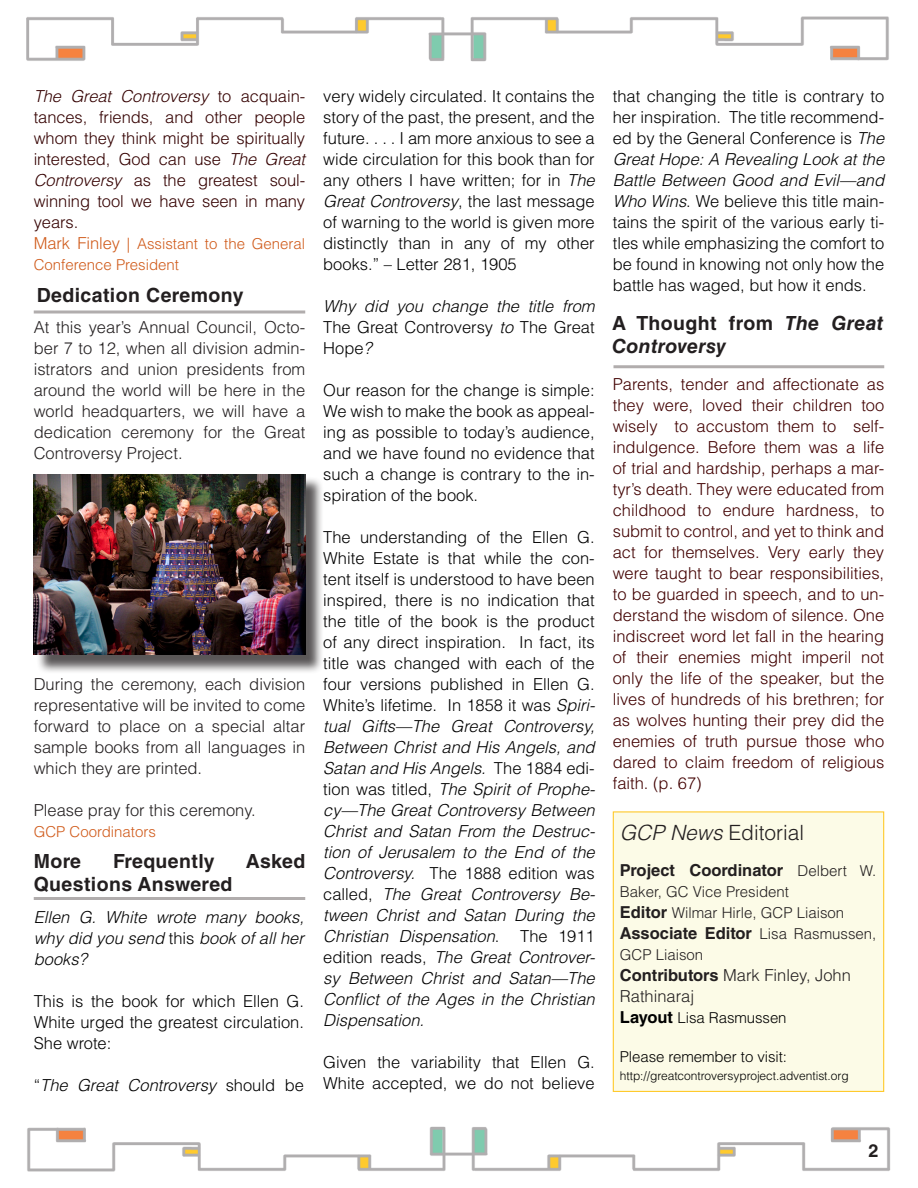
<style>
.page{position:relative;width:918px;height:1188px;background:#fff}
.page>*{position:absolute;margin:0;border:0;box-sizing:border-box;transform-origin:0 0}
.t1{font:300 21px "Helvetica LT Std";color:#231f20}
.t2{font:700 19.5px "Helvetica LT Std";letter-spacing:.02em;color:#231f20}
.t3{font:italic 700 19.5px/23.4px "Helvetica LT Std";letter-spacing:.02em;color:#231f20}
.t4{font:700 18px "Helvetica LT Std";color:#231f20}
.t5{font:300 16.5px/21px "Helvetica LT Std";color:#000;text-align:justify}
.t6{font:300 16.5px/21px "Helvetica LT Std";color:#410000;text-align:justify}
.t7{font:300 16.5px/21px "Helvetica LT Std";color:#231f20;text-align:justify}
.t8{font:italic 300 16.5px/21px "Helvetica LT Std";color:#000;text-align:justify}
.t9{font:300 16.5px/21px "Helvetica LT Std";letter-spacing:-.005em;color:#340000;text-align:justify}
.t10{font:700 16.5px "Helvetica LT Std";color:#231f20}
.t11{font:300 15px/21px "Helvetica LT Std";color:#d05b1b}
.t12{font:300 15px "Helvetica LT Std";color:#231f20}
.t13{font:300 15px "Helvetica LT Std";letter-spacing:-.005em;color:#000}
.t14{font:300 12px "Helvetica LT Std";letter-spacing:-.005em;color:#000}
.s1{font-style:italic}
.s2{font-size:16.5px}
.s3{font-style:normal}
.s4{font-weight:300;font-size:15px}
.s5{font-weight:700;font-size:16.5px}
.s6{font-weight:700}
</style>
<div class="page">
<img style="left:27px;top:1126px;width:864px;height:46px">
<img style="left:26px;top:16px;width:863px;height:46px">
<svg style="left:34px;top:310px;width:271px;height:4px"></svg>
<hr style="left:34px;top:897px;width:271px;height:3px;background:#b1adad">
<hr style="left:614px;top:365px;width:270px;height:3px;background:#b1adad">
<div style="left:613px;top:811px;width:271px;height:281px;background:#fcfbe7;border:1px solid #ffca2d"></div>
<div style="left:36px;top:476px;width:294px;height:204px;background:#231f20;opacity:.75"></div>
<img style="left:34px;top:474px;width:271px;height:181px">
<p class="t9" style="left:34px;top:85px;width:273px"><span class="s1">The Great Controversy</span> to acquain&shy;tances, friends, and other people whom they think might be spiritually interested, God can use <span class="s1">The Great Controversy</span> as the greatest soul&shy;winning tool we have seen in many years.</p>
<p class="t11" style="left:34px;top:233px;width:273px"><span class="s2">Mark Finley</span> | Assistant to the General<br>Conference President</p>
<p class="t2" style="left:37px;top:283px;width:208px">Dedication Ceremony</p>
<p class="t7" style="left:34px;top:316px;width:273px">At this year’s Annual Council, Octo&shy;ber 7 to 12, when all division admin&shy;istrators and union presidents from around the world will be here in the world headquarters, we will have a dedication ceremony for the Great Controversy Project.</p>
<p class="t7" style="left:34px;top:673px;width:273px">During the ceremony, each division representative will be invited to come forward to place on a special altar sample books from all languages in which they are printed.</p>
<p class="t7" style="left:34px;top:799px;width:223px">Please pray for this ceremony.</p>
<p class="t11" style="left:34px;top:821px;width:124px">GCP Coordinators</p>
<p class="t2" style="left:34px;top:849px;width:49px">More</p>
<p class="t2" style="left:113px;top:849px;width:103px">Frequently</p>
<p class="t2" style="left:246px;top:849px;width:61px">Asked</p>
<p class="t2" style="left:34px;top:872px;width:200px">Questions Answered</p>
<p class="t8" style="left:34px;top:906px;width:272px">Ellen G. White wrote many books, why did you send <span class="s3">this</span> book of all her books?</p>
<p class="t5" style="left:34px;top:990px;width:272px">This is the book for which Ellen G.<br>White urged the greatest circulation.<br>She wrote:</p>
<p class="t8" style="left:34px;top:1074px;width:272px"><span class="s3">“</span>The Great Controversy <span class="s3">should be</span></p>
<p class="t5" style="left:323px;top:85px;width:273px">very widely circulated. It contains the story of the past, the present, and the future. . . . I am more anxious to see a wide circulation for this book than for any others I have written; for in <span class="s1">The Great Controversy</span>, the last message of warning to the world is given more distinctly than in any of my other books.” – Letter 281, 1905</p>
<p class="t5" style="left:323px;top:295px;width:273px"><span class="s1">Why did you change the title from </span>The Great Controversy <span class="s1">to</span> The Great Hope<span class="s1">?</span></p>
<p class="t5" style="left:323px;top:379px;width:273px">Our reason for the change is simple:<br>We wish to make the book as appeal&shy;ing as possible to today’s audience, and we have found no evidence that such a change is contrary to the in&shy;spiration of the book.</p>
<p class="t5" style="left:323px;top:526px;width:273px">The understanding of the Ellen G.<br>White Estate is that while the con&shy;tent itself is understood to have been inspired, there is no indication that the title of the book is the product of any direct inspiration. In fact, its title was changed with each of the four versions published in Ellen G.<br>White’s lifetime. In 1858 it was <span class="s1">Spiri&shy;tual Gifts—The Great Controversy, Between Christ and His Angels, and Satan and His Angels.</span> The 1884 edi&shy;tion was titled, <span class="s1">The Spirit of Prophe&shy;cy—The Great Controversy Between Christ and Satan From the Destruc&shy;tion of Jerusalem to the End of the Controversy.</span> The 1888 edition was called, <span class="s1">The Great Controversy Be&shy;tween Christ and Satan During the Christian Dispensation</span>.</p>
<p class="t8" style="left:323px;top:926px;width:273px;text-indent:197px"><span class="s3">The 1911 edition reads,</span> The Great Controver&shy;sy Between Christ and Satan—The Conflict of the Ages in the Christian Dispensation.</p>
<p class="t5" style="left:323px;top:1051px;width:273px">Given the variability that Ellen G.<br>White accepted, we do not believe</p>
<p class="t5" style="left:613px;top:85px;width:273px">that changing the title is contrary to her inspiration. The title recommend&shy;ed by the General Conference is <span class="s1">The Great Hope: A Revealing Look at the Battle Between Good and Evil—and Who Wins</span>. We believe this title main&shy;tains the spirit of the various early ti&shy;tles while emphasizing the comfort to be found in knowing not only how the battle has waged, but how it ends.</p>
<p class="t3" style="left:612px;top:311px;width:273px"><span class="s3">A Thought from</span> The Great<br>Controversy</p>
<p class="t6" style="left:613px;top:373px;width:273px">Parents, tender and affectionate as they were, loved their children too wisely to accustom them to self&shy;indulgence. Before them was a life of trial and hardship, perhaps a mar&shy;tyr’s death. They were educated from childhood to endure hardness, to submit to control, and yet to think and act for themselves. Very early they were taught to bear responsibilities, to be guarded in speech, and to un&shy;derstand the wisdom of silence. One indiscreet word let fall in the hearing of their enemies might imperil not only the life of the speaker, but the lives of hundreds of his brethren; for as wolves hunting their prey did the enemies of truth pursue those who dared to claim freedom of religious faith. (p. 67)</p>
<p class="t1" style="left:620px;top:820px;width:186px"><span class="s1">GCP News</span> Editorial</p>
<p class="t10" style="left:620px;top:860px;width:258px">Project Coordinator <span class="s4">Delbert W.</span></p>
<p class="t12" style="left:620px;top:882px;width:171px">Baker, GC Vice President</p>
<p class="t12" style="left:620px;top:903px;width:226px"><span class="s5">Editor</span> Wilmar Hirle, GCP Liaison</p>
<p class="t10" style="left:620px;top:923px;width:258px">Associate Editor <span class="s4">Lisa Rasmussen,</span></p>
<p class="t12" style="left:620px;top:945px;width:85px">GCP Liaison</p>
<p class="t7" style="left:620px;top:965px;width:233px"><span class="s6">Contributors</span> Mark Finley, John<br>Rathinaraj</p>
<p class="t13" style="left:620px;top:1008px;width:168px"><span class="s5">Layout</span> Lisa Rasmussen</p>
<p class="t13" style="left:620px;top:1047px;width:169px">Please remember to visit:</p>
<p class="t14" style="left:620px;top:1068px;width:230px">http://greatcontroversyproject.adventist.org</p>
<p class="t4" style="left:869px;top:1139px;width:12px">2</p>
</div>
